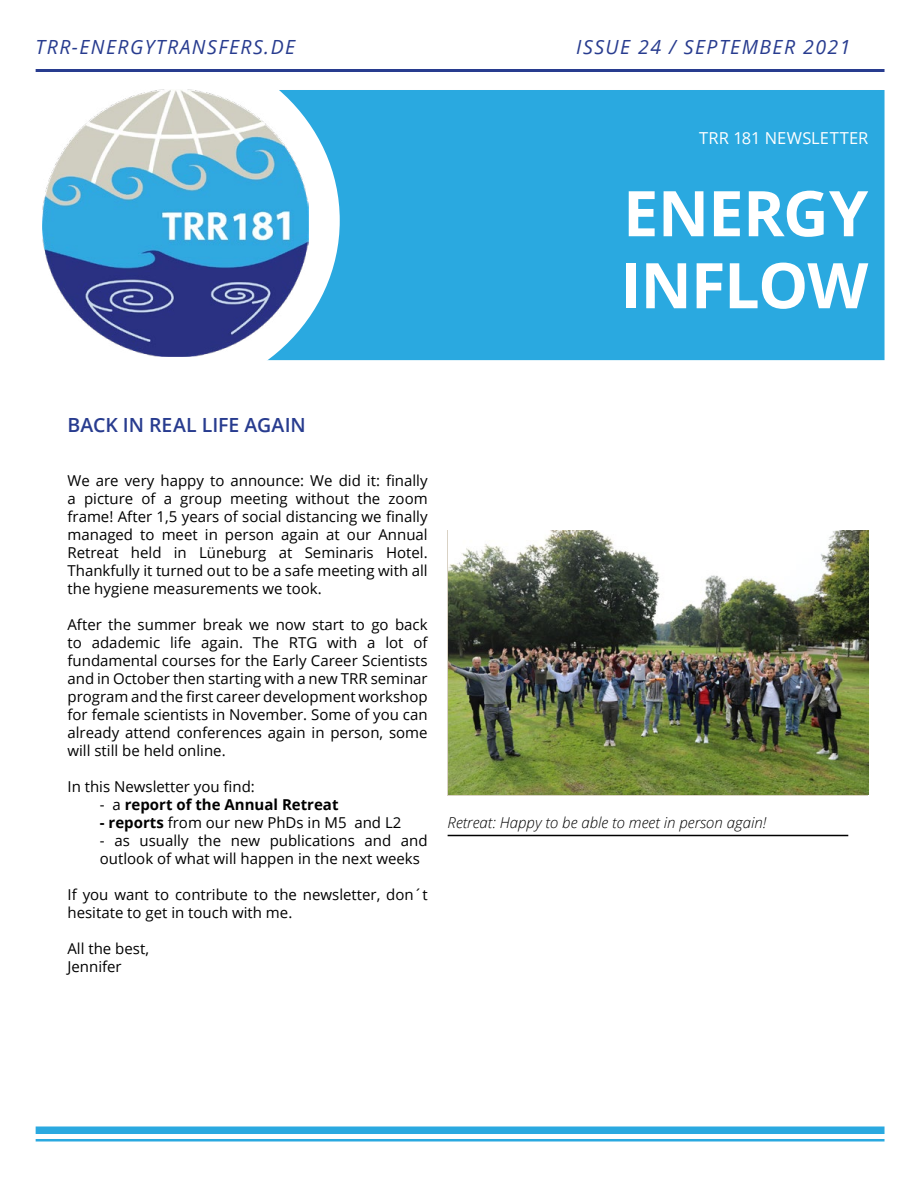
<style>
.page{position:relative;width:918px;height:1188px;background:#fff}
.page>*{position:absolute;margin:0;border:0;box-sizing:border-box;transform-origin:0 0}
.t1{font:700 63px/72px "Open Sans";letter-spacing:-.015em;color:#fff}
.t2{font:italic 19.5px "Open Sans";letter-spacing:.075em;color:#283c8f}
.t3{font:600 19.5px "Open Sans";letter-spacing:-.005em;color:#283c8f}
.t4{font:16.5px "Open Sans";letter-spacing:.01em;color:#fff}
.t5{font:15px/18px "Open Sans";color:#000}
.t6{font:italic 300 15px "Open Sans";color:#000}
.t7{font:700 15px "Open Sans";color:#000}
.s1{font-weight:400}
.s2{font-weight:700}
</style>
<div class="page">
<img style="left:449px;top:530px;width:419px;height:265px">
<div style="left:340px;top:90px;width:545px;height:271px;background:#2aa9e0"></div>
<svg style="left:35px;top:69px;width:305px;height:292px"></svg>
<img style="left:42px;top:89px;width:267px;height:268px">
<div style="left:36px;top:1126px;width:849px;height:8px;background:#2aa9e0"></div>
<hr style="left:36px;top:1139px;width:849px;height:3px;background:#2aa9e0">
<hr style="left:36px;top:69px;width:849px;height:3px;background:#283c8f">
<hr style="left:448px;top:835px;width:400px;height:1px;background:#000">
<h2 class="t2" style="left:36px;top:34px;width:261px">TRR-ENERGYTRANSFERS.DE</h2>
<h2 class="t2" style="left:576px;top:34px;width:276px">ISSUE 24 / SEPTEMBER 2021</h2>
<p class="t4" style="left:699px;top:127px;width:171px">TRR 181 NEWSLETTER</p>
<h1 class="t1" style="left:621px;top:176px;width:249px">ENERGY<br>INFLOW</h1>
<h2 class="t3" style="left:68px;top:412px;width:240px">BACK IN REAL LIFE AGAIN</h2>
<p class="t5" style="left:68px;top:471px;width:362px;text-align:justify">We are very happy to announce: We did it: finally a picture of a group meeting without the zoom frame! After 1,5 years of social distancing we finally managed to meet in person again at our Annual Retreat held in Lüneburg at Seminaris Hotel.<br>Thankfully it turned out to be a safe meeting with all the hygiene measurements we took.</p>
<p class="t5" style="left:68px;top:615px;width:362px;text-align:justify">After the summer break we now start to go back to adademic life again. The RTG with a lot of fundamental courses for the Early Career Scientists and in October then starting with a new TRR seminar program and the first career development workshop for female scientists in November. Some of you can already attend conferences again in person, some will still be held online.</p>
<p class="t5" style="left:68px;top:777px;width:189px">In this Newsletter you find:</p>
<p class="t7" style="left:100px;top:794px;width:240px"><span class="s1">- a</span> report of the Annual Retreat</p>
<p class="t5" style="left:100px;top:813px;width:303px"><span class="s2">- reports</span> from our new PhDs in M5 and L2</p>
<p class="t5" style="left:100px;top:831px;width:329px">- as usually the new publications and and outlook of what will happen in the next weeks</p>
<p class="t5" style="left:68px;top:885px;width:362px">If you want to contribute to the newsletter, don´t hesitate to get in touch with me.</p>
<p class="t5" style="left:68px;top:939px;width:83px">All the best,<br>Jennifer</p>
<p class="t6" style="left:448px;top:812px;width:320px">Retreat: Happy to be able to meet in person again!</p>
</div>
